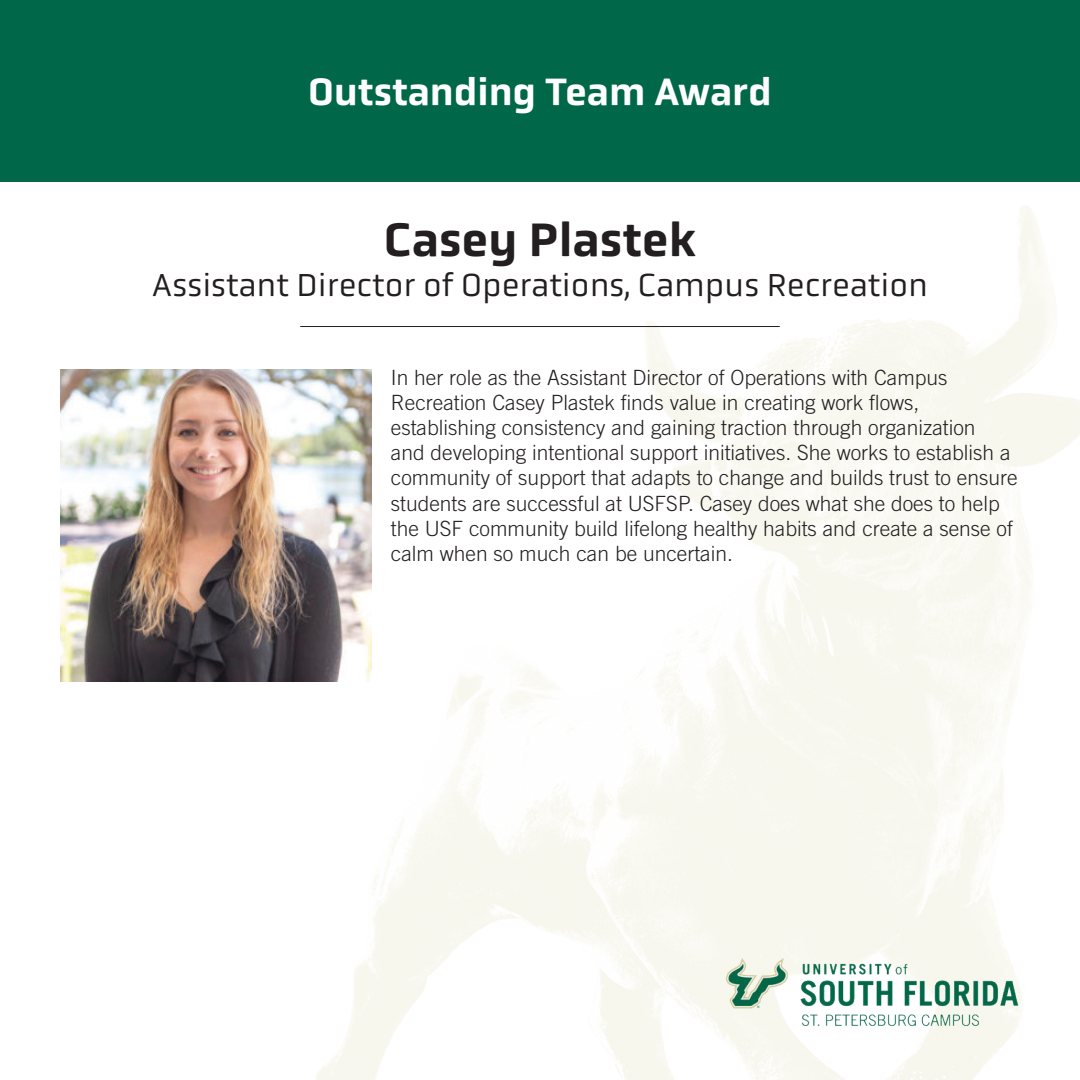
<style>
.page{position:relative;width:1080px;height:1080px;background:#fff}
.page>*{position:absolute;margin:0;border:0;box-sizing:border-box;transform-origin:0 0}
.t1{font:500 48px "Obvia";color:#231f20}
.t2{font:500 39px "Obvia";color:#fff}
.t3{font:33px "Obvia";color:#231f20}
.t4{font:300 21px/25.2px "Trade Gothic LT Std";color:#231f20}
</style>
<div class="page">
<img style="left:32px;top:181px;width:1048px;height:899px">
<div style="left:0;top:0;width:1080px;height:181px;background:#006848"></div>
<img style="left:60px;top:369px;width:312px;height:313px">
<hr style="left:300px;top:326px;width:480px;height:1px;background:#231f20">
<img style="left:722px;top:953px;width:304px;height:73px">
<p class="t2" style="left:308px;top:69px;width:465px">Outstanding Team Award</p>
<p class="t1" style="left:384px;top:211px;width:314px">Casey Plastek</p>
<p class="t3" style="left:152px;top:265px;width:778px">Assistant Director of Operations, Campus Recreation</p>
<p class="t4" style="left:391px;top:364px;width:628px">In her role as the Assistant Director of Operations with Campus Recreation Casey Plastek finds value in creating work flows, establishing consistency and gaining traction through organization<br>and developing intentional support initiatives. She works to establish a community of support that adapts to change and builds trust to ensure students are successful at USFSP. Casey does what she does to help the USF community build lifelong healthy habits and create a sense of calm when so much can be uncertain.</p>
</div>
